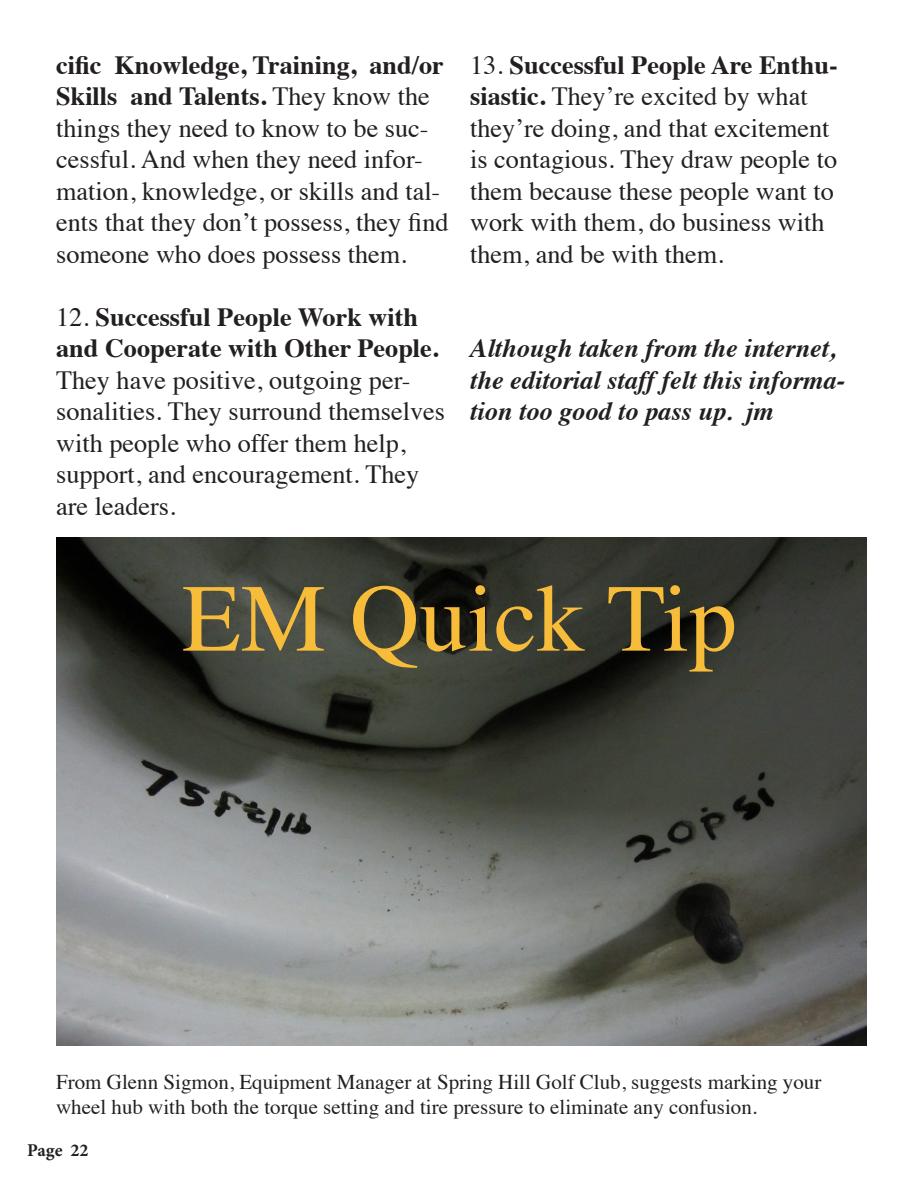
<style>
.page{position:relative;width:918px;height:1188px;background:#fff}
.page>*{position:absolute;margin:0;border:0;box-sizing:border-box;transform-origin:0 0}
.t1{font:96px "Times";color:#f7bd3a}
.t2{font:26.25px/31.5px "Times";color:#231f20}
.t3{font:italic 700 26.25px/31.5px "Times";color:#231f20}
.t4{font:21px/25.2px "Times";color:#231f20}
.t5{font:700 18px "Minion Pro";color:#231f20}
.s1{font-weight:700}
</style>
<div class="page">
<img style="left:56px;top:538px;width:810px;height:507px">
<p class="t2" style="left:56px;top:47px;width:394px"><span class="s1">cific Knowledge, Training, and/or Skills and Talents.</span> They know the things they need to know to be suc&shy;cessful. And when they need infor&shy;mation, knowledge, or skills and tal&shy;ents that they don’t possess, they find someone who does possess them.</p>
<p class="t2" style="left:56px;top:299px;width:390px">12. <span class="s1">Successful People Work with and Cooperate with Other People.<br></span>They have positive, outgoing per&shy;sonalities. They surround themselves with people who offer them help, support, and encouragement. They are leaders.</p>
<p class="t2" style="left:470px;top:47px;width:369px">13. <span class="s1">Successful People Are Enthu&shy;siastic.</span> They’re excited by what they’re doing, and that excitement is contagious. They draw people to them because these people want to work with them, do business with them, and be with them.</p>
<p class="t3" style="left:470px;top:330px;width:377px">Although taken from the internet, the editorial staff felt this informa&shy;tion too good to pass up. jm</p>
<p class="t1" style="left:182px;top:529px;width:556px">EM Quick Tip</p>
<p class="t4" style="left:56px;top:1068px;width:767px">From Glenn Sigmon, Equipment Manager at Spring Hill Golf Club, suggests marking your wheel hub with both the torque setting and tire pressure to eliminate any confusion.</p>
<p class="t5" style="left:27px;top:1137px;width:63px">Page 22</p>
</div>
